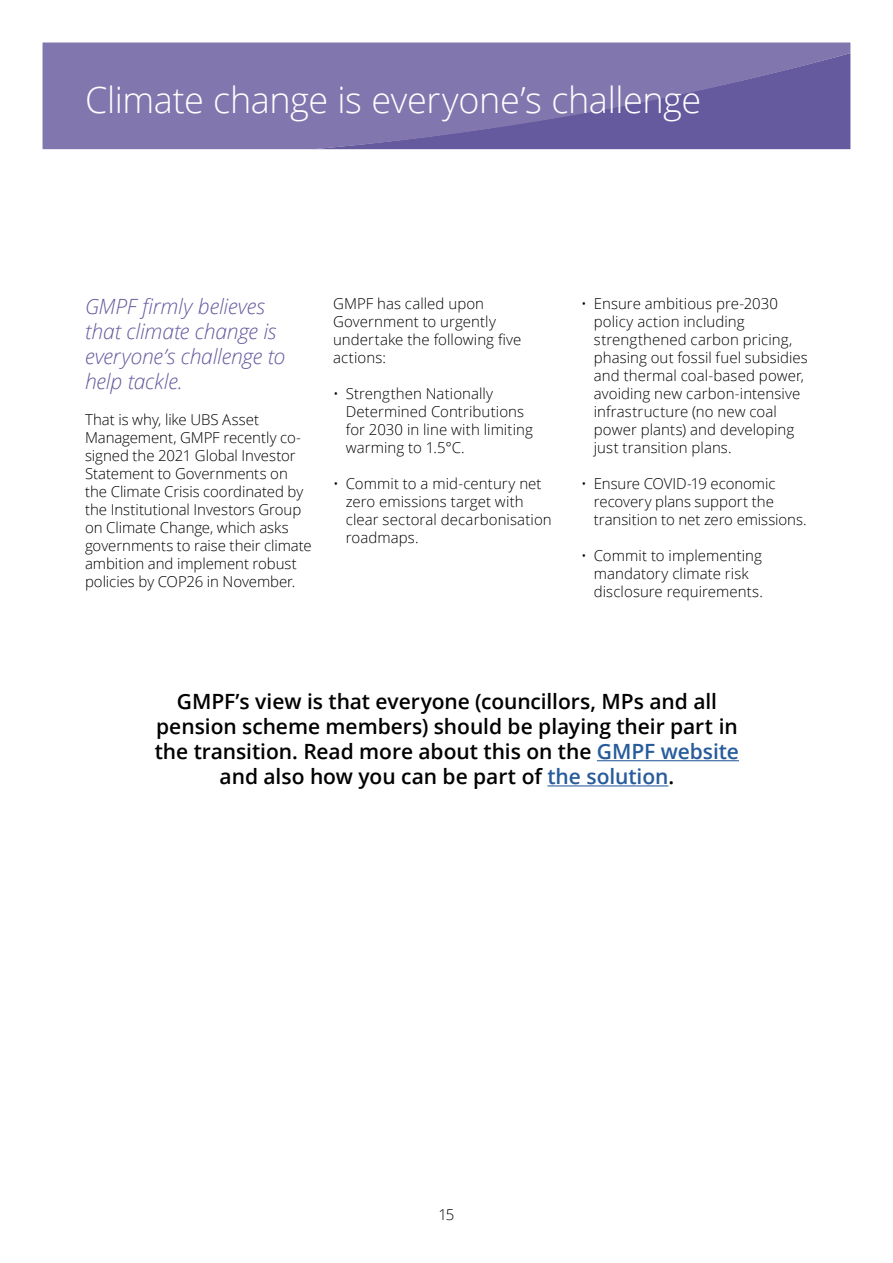
<style>
.page{position:relative;width:893px;height:1263px;background:#fff}
.page>*{position:absolute;margin:0;border:0;box-sizing:border-box;transform-origin:0 0}
.t1{font:300 36px "Open Sans";letter-spacing:-.01em;color:#fff}
.t2{font:600 21px/25.2px "Open Sans";letter-spacing:-.005em;color:#000;text-align:center}
.t3{font:italic 300 21px/25.2px "Open Sans";letter-spacing:-.01em;color:#665a9f}
.t4{font:300 15px/18px "Open Sans";color:#000}
.s1{color:#275b9b}
</style>
<div class="page">
<svg style="left:43px;top:43px;width:807px;height:106px;background:#7b6faa"></svg>
<hr style="left:597px;top:760px;width:142px;height:1px;background:#275b9b">
<hr style="left:547px;top:785px;width:121px;height:1px;background:#275b9b">
<h1 class="t1" style="left:85px;top:75px;width:618px">Climate change is everyone’s challenge</h1>
<h2 class="t3" style="left:85px;top:293px;width:202px">GMPF firmly believes that climate change is everyone’s challenge to help tackle.</h2>
<p class="t4" style="left:85px;top:410px;width:228px">That is why, like UBS Asset<br>Management, GMPF recently co&shy;signed the 2021 Global Investor<br>Statement to Governments on the Climate Crisis coordinated by the Institutional Investors Group on Climate Change, which asks governments to raise their climate ambition and implement robust policies by COP26 in November.</p>
<p class="t4" style="left:333px;top:294px;width:190px">GMPF has called upon<br>Government to urgently undertake the following five actions:</p>
<p class="t4" style="left:346px;top:384px;width:189px;text-indent:-13px">• Strengthen Nationally<br>Determined Contributions for 2030 in line with limiting warming to 1.5°C.</p>
<p class="t4" style="left:346px;top:474px;width:207px;text-indent:-13px">• Commit to a mid-century net zero emissions target with clear sectoral decarbonisation roadmaps.</p>
<p class="t4" style="left:594px;top:294px;width:216px;text-indent:-13px">• Ensure ambitious pre-2030 policy action including strengthened carbon pricing, phasing out fossil fuel subsidies and thermal coal-based power, avoiding new carbon-intensive infrastructure (no new coal power plants) and developing just transition plans.</p>
<p class="t4" style="left:594px;top:474px;width:214px;text-indent:-13px">• Ensure COVID-19 economic recovery plans support the transition to net zero emissions.</p>
<p class="t4" style="left:594px;top:546px;width:171px;text-indent:-13px">• Commit to implementing mandatory climate risk disclosure requirements.</p>
<h2 class="t2" style="left:155px;top:688px;width:586px">GMPF’s view is that everyone (councillors, MPs and all pension scheme members) should be playing their part in the transition. Read more about this on the <span class="s1">GMPF website </span>and also how you can be part of <span class="s1">the solution</span>.</h2>
<p class="t4" style="left:438px;top:1205px;width:18px">15</p>
</div>
